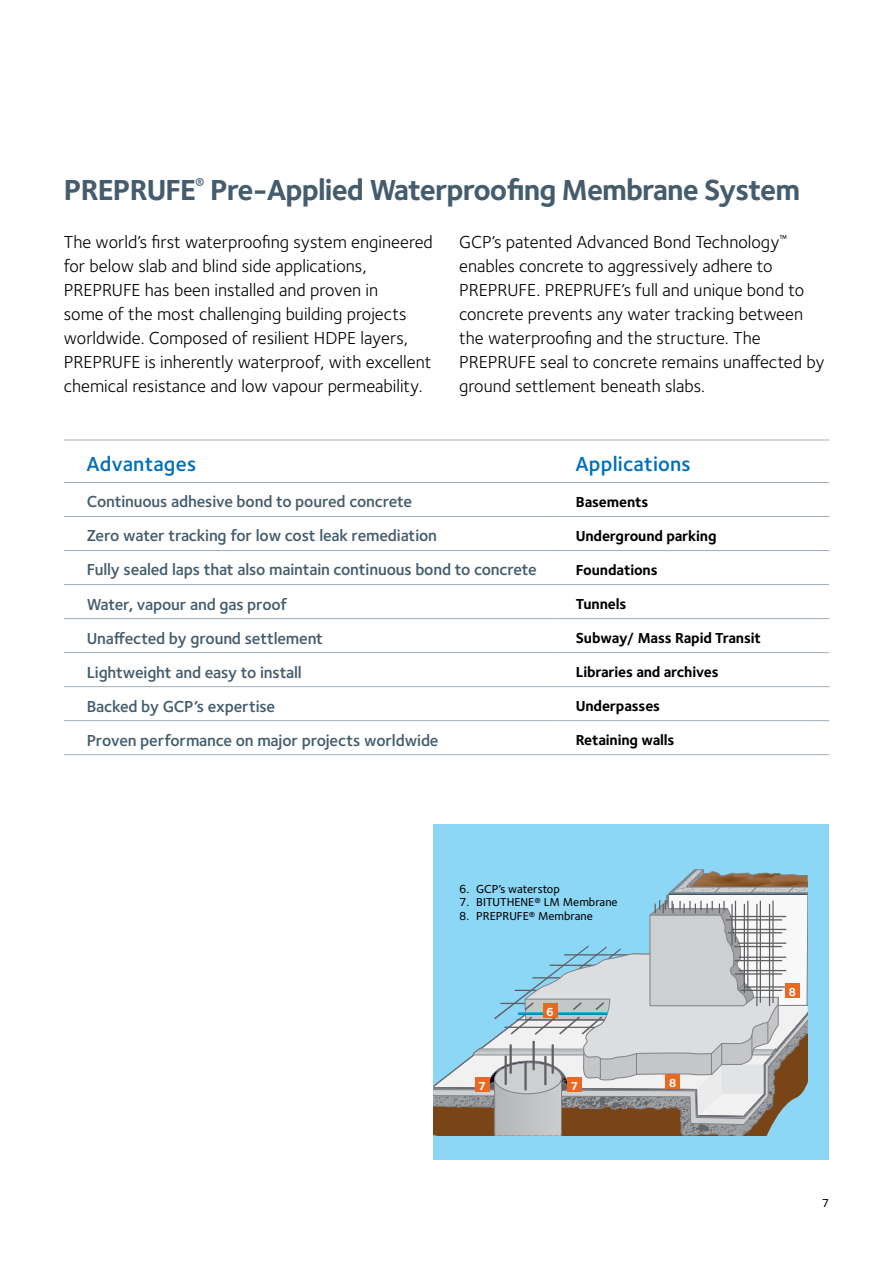
<style>
.page{position:relative;width:893px;height:1263px;background:#fff}
.page>*{position:absolute;margin:0;border:0;box-sizing:border-box;transform-origin:0 0}
.t1{font:700 30px "Foundry Sterling";letter-spacing:-.03em;color:#445c6d}
.t2{font:600 21px "Foundry Sterling";letter-spacing:.01em;color:#006fba}
.t3{font:18px/24px "Foundry Sterling";color:#000}
.t4{font:600 16.5px "Foundry Sterling";letter-spacing:-.01em;color:#445c6d}
.t5{font:700 15px "Foundry Sterling";letter-spacing:-.01em;color:#000}
.t6{font:500 12px "Foundry Sterling";color:#000}
.t7{font:700 12px "Foundry Sterling";color:#fff}
</style>
<div class="page">
<hr style="left:64px;top:440px;width:489px;height:1px;background:#a0adb7">
<hr style="left:553px;top:440px;width:276px;height:1px;background:#a0adb7">
<hr style="left:64px;top:482px;width:489px;height:1px;background:#a0adb7">
<hr style="left:553px;top:482px;width:276px;height:1px;background:#a0adb7">
<hr style="left:64px;top:516px;width:489px;height:1px;background:#a0adb7">
<hr style="left:553px;top:516px;width:276px;height:1px;background:#a0adb7">
<hr style="left:64px;top:550px;width:489px;height:1px;background:#a0adb7">
<hr style="left:553px;top:550px;width:276px;height:1px;background:#a0adb7">
<hr style="left:64px;top:584px;width:489px;height:1px;background:#a0adb7">
<hr style="left:553px;top:584px;width:276px;height:1px;background:#a0adb7">
<hr style="left:64px;top:618px;width:489px;height:1px;background:#a0adb7">
<hr style="left:553px;top:618px;width:276px;height:1px;background:#a0adb7">
<hr style="left:64px;top:652px;width:489px;height:1px;background:#a0adb7">
<hr style="left:553px;top:652px;width:276px;height:1px;background:#a0adb7">
<hr style="left:64px;top:686px;width:489px;height:1px;background:#a0adb7">
<hr style="left:553px;top:686px;width:276px;height:1px;background:#a0adb7">
<hr style="left:64px;top:720px;width:489px;height:1px;background:#a0adb7">
<hr style="left:553px;top:720px;width:276px;height:1px;background:#a0adb7">
<hr style="left:64px;top:754px;width:489px;height:1px;background:#a0adb7">
<hr style="left:553px;top:754px;width:276px;height:1px;background:#a0adb7">
<div style="left:434px;top:824px;width:395px;height:336px;background:#8cd7f5"></div>
<svg style="left:433px;top:869px;width:375px;height:267px"></svg>
<div style="left:543px;top:1002px;width:15px;height:15px;background:#ea6820"></div>
<div style="left:475px;top:1077px;width:15px;height:15px;background:#ea6820"></div>
<div style="left:665px;top:1074px;width:15px;height:15px;background:#ea6820"></div>
<div style="left:785px;top:983px;width:15px;height:15px;background:#ea6820"></div>
<div style="left:567px;top:1077px;width:15px;height:15px;background:#ea6820"></div>
<h1 class="t1" style="left:64px;top:172px;width:738px">PREPRUFE<sup>®</sup> Pre-Applied Waterproofing Membrane System</h1>
<p class="t3" style="left:459px;top:230px;width:367px">GCP’s patented Advanced Bond Technology<sup>™ </sup>enables concrete to aggressively adhere to PREPRUFE. PREPRUFE’s full and unique bond to concrete prevents any water tracking between the waterproofing and the structure. The PREPRUFE seal to concrete remains unaffected by ground settlement beneath slabs.</p>
<p class="t3" style="left:64px;top:230px;width:371px">The world’s first waterproofing system engineered for below slab and blind side applications, PREPRUFE has been installed and proven in<br>some of the most challenging building projects worldwide. Composed of resilient HDPE layers, PREPRUFE is inherently waterproof, with excellent chemical resistance and low vapour permeability.</p>
<p class="t2" style="left:86px;top:452px;width:111px">Advantages</p>
<p class="t2" style="left:575px;top:452px;width:117px">Applications</p>
<p class="t4" style="left:87px;top:492px;width:327px">Continuous adhesive bond to poured concrete</p>
<p class="t5" style="left:576px;top:493px;width:74px">Basements</p>
<p class="t4" style="left:87px;top:526px;width:352px">Zero water tracking for low cost leak remediation</p>
<p class="t5" style="left:576px;top:527px;width:142px">Underground parking</p>
<p class="t4" style="left:87px;top:560px;width:452px">Fully sealed laps that also maintain continuous bond to concrete</p>
<p class="t5" style="left:576px;top:561px;width:83px">Foundations</p>
<p class="t4" style="left:87px;top:594px;width:202px">Water, vapour and gas proof</p>
<p class="t5" style="left:576px;top:595px;width:52px">Tunnels</p>
<p class="t4" style="left:87px;top:628px;width:238px">Unaffected by ground settlement</p>
<p class="t5" style="left:576px;top:629px;width:187px">Subway/ Mass Rapid Transit</p>
<p class="t4" style="left:87px;top:662px;width:217px">Lightweight and easy to install</p>
<p class="t5" style="left:576px;top:663px;width:144px">Libraries and archives</p>
<p class="t4" style="left:87px;top:696px;width:190px">Backed by GCP’s expertise</p>
<p class="t5" style="left:576px;top:697px;width:86px">Underpasses</p>
<p class="t4" style="left:87px;top:730px;width:353px">Proven performance on major projects worldwide</p>
<p class="t5" style="left:576px;top:731px;width:100px">Retaining walls</p>
<p class="t6" style="left:459px;top:882px;width:102px">6. GCP’s waterstop</p>
<p class="t6" style="left:459px;top:895px;width:160px">7. BITUTHENE® LM Membrane</p>
<p class="t6" style="left:459px;top:909px;width:135px">8. PREPRUFE® Membrane</p>
<p class="t7" style="left:546px;top:1004px;width:9px">6</p>
<p class="t7" style="left:478px;top:1079px;width:9px">7</p>
<p class="t7" style="left:669px;top:1076px;width:9px">8</p>
<p class="t7" style="left:571px;top:1079px;width:9px">7</p>
<p class="t7" style="left:788px;top:985px;width:9px">8</p>
<p class="t6" style="left:822px;top:1196px;width:9px">7</p>
</div>
